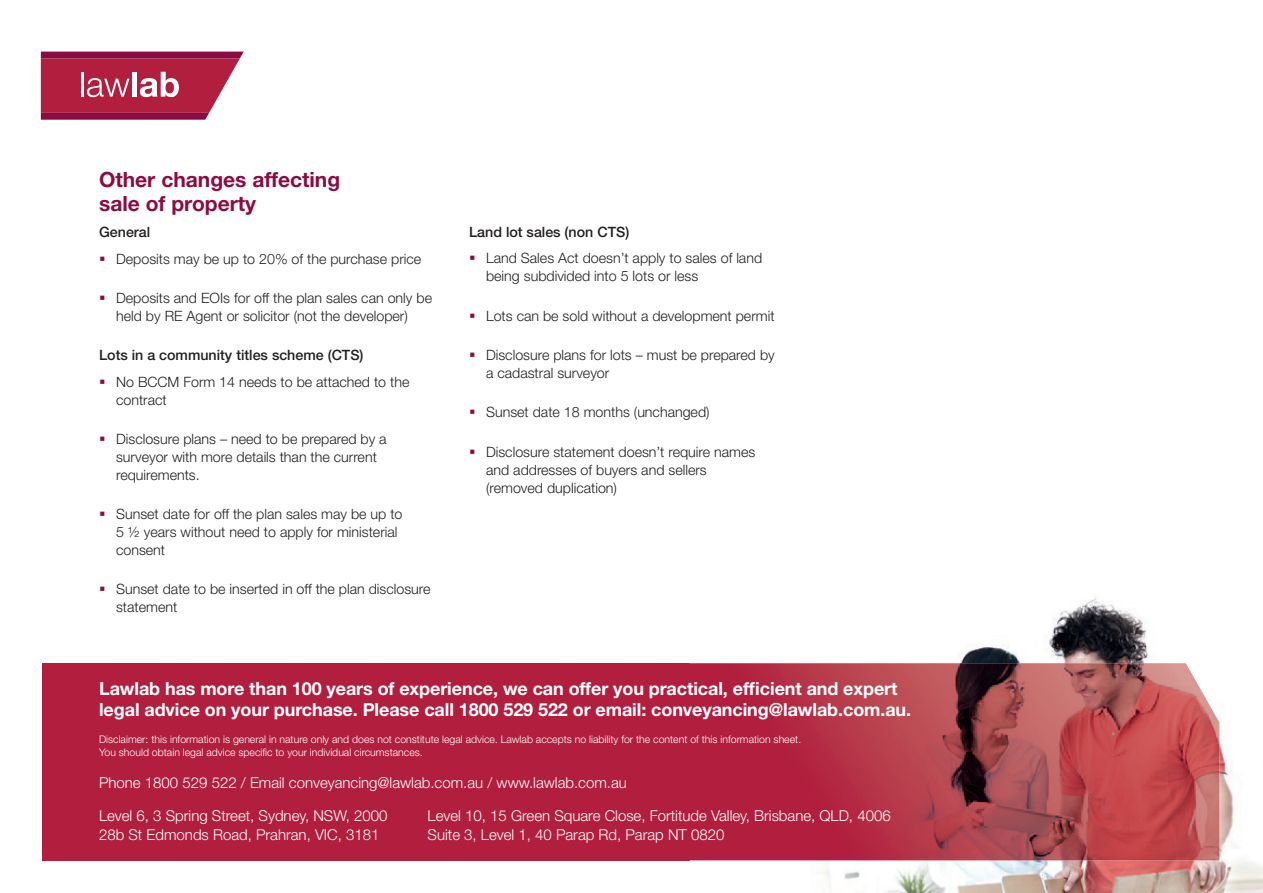
<style>
.page{position:relative;width:1263px;height:893px;background:#fff}
.page>*{position:absolute;margin:0;border:0;box-sizing:border-box;transform-origin:0 0}
.t1{font:700 21px/24px "Helvetica Neue";color:#8c0b42}
.t2{font:700 18px/21px "Helvetica Neue";letter-spacing:-.005em;color:#fff}
.t3{font:300 15px/32.2px "Helvetica Neue";color:#fff}
.t4{font:300 14.25px/18px "Helvetica Neue";color:#231f20}
.t5{font:500 14.25px "Helvetica Neue";color:#231f20}
.t6{font:300 10.5px/13.5px "Helvetica Neue";color:#fff}
.s1{color:#8c0b42}
</style>
<div class="page">
<div style="left:42px;top:663px;width:648px;height:197px;background:#b11e3e"></div>
<img style="left:690px;top:596px;width:573px;height:297px">
<svg style="left:41px;top:52px;width:203px;height:68px;background:#b74160"></svg>
<h1 class="t1" style="left:99px;top:167px;width:243px">Other changes affecting sale of property</h1>
<p class="t5" style="left:99px;top:223px;width:53px">General</p>
<p class="t4" style="left:99px;top:249px;width:324px"><span class="s1">▪</span> Deposits may be up to 20% of the purchase price</p>
<p class="t4" style="left:99px;top:288px;width:334px;text-align:center"><span class="s1">▪</span> Deposits and EOIs for off the plan sales can only be held by RE Agent or solicitor (not the developer)</p>
<p class="t5" style="left:99px;top:346px;width:266px">Lots in a community titles scheme (CTS)</p>
<p class="t4" style="left:116px;top:372px;width:295px;text-indent:-17px"><span class="s1">▪</span> No BCCM Form 14 needs to be attached to the contract</p>
<p class="t4" style="left:116px;top:429px;width:272px;text-indent:-17px"><span class="s1">▪</span> Disclosure plans – need to be prepared by a surveyor with more details than the current requirements.</p>
<p class="t4" style="left:116px;top:505px;width:288px;text-indent:-17px"><span class="s1">▪</span> Sunset date for off the plan sales may be up to<br>5 ½ years without need to apply for ministerial consent</p>
<p class="t4" style="left:116px;top:580px;width:316px;text-indent:-17px"><span class="s1">▪</span> Sunset date to be inserted in off the plan disclosure statement</p>
<p class="t5" style="left:469px;top:223px;width:162px">Land lot sales (non CTS)</p>
<p class="t4" style="left:486px;top:249px;width:278px;text-indent:-17px"><span class="s1">▪</span> Land Sales Act doesn’t apply to sales of land being subdivided into 5 lots or less</p>
<p class="t4" style="left:469px;top:306px;width:307px"><span class="s1">▪</span> Lots can be sold without a development permit</p>
<p class="t4" style="left:486px;top:346px;width:290px;text-indent:-17px"><span class="s1">▪</span> Disclosure plans for lots – must be prepared by a cadastral surveyor</p>
<p class="t4" style="left:469px;top:403px;width:242px"><span class="s1">▪</span> Sunset date 18 months (unchanged)</p>
<p class="t4" style="left:486px;top:442px;width:271px;text-indent:-17px"><span class="s1">▪</span> Disclosure statement doesn’t require names and addresses of buyers and sellers (removed duplication)</p>
<p class="t2" style="left:99px;top:678px;width:814px">Lawlab has more than 100 years of experience, we can offer you practical, efficient and expert legal advice on your purchase. Please call 1800 529 522 or email: conveyancing@lawlab.com.au.</p>
<p class="t6" style="left:99px;top:732px;width:704px">Disclaimer: this information is general in nature only and does not constitute legal advice. Lawlab accepts no liability for the content of this information sheet.<br>You should obtain legal advice specific to your individual circumstances.</p>
<p class="t3" style="left:99px;top:767px;width:529px">Phone 1800 529 522 / Email conveyancing@lawlab.com.au / www.lawlab.com.au<br>Level 6, 3 Spring Street, Sydney, NSW, 2000</p>
<p class="t3" style="left:428px;top:799px;width:465px">Level 10, 15 Green Square Close, Fortitude Valley, Brisbane, QLD, 4006</p>
<p class="t3" style="left:99px;top:818px;width:282px">28b St Edmonds Road, Prahran, VIC, 3181</p>
<p class="t3" style="left:428px;top:818px;width:298px">Suite 3, Level 1, 40 Parap Rd, Parap NT 0820</p>
</div>
